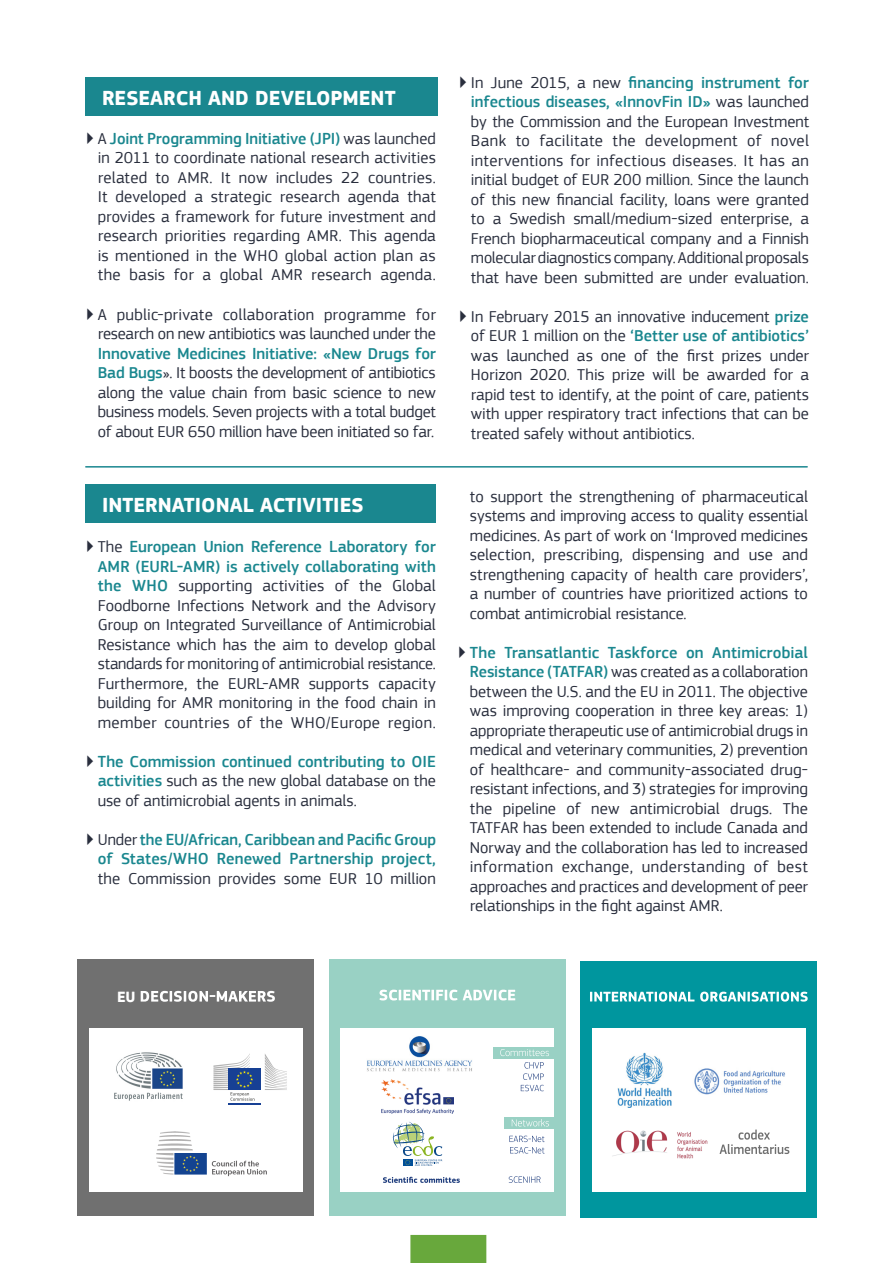
<style>
.page{position:relative;width:893px;height:1263px;background:#fff}
.page>*{position:absolute;margin:0;border:0;box-sizing:border-box;transform-origin:0 0}
.t1{font:700 21px "EC Square Sans Pro";color:#fff}
.t2{font:16.5px/19.5px "EC Square Sans Pro";letter-spacing:-.005em;color:#292e3d;text-align:justify}
.t3{font:500 16.5px/19.5px "EC Square Sans Pro";color:#1a878f;text-align:justify}
.t4{font:700 15.3px "EC Square Sans Pro";color:#fff}
.s1{font-weight:700}
.s2{font-weight:500;color:#1a878f}
.s3{font-weight:700;color:#292e3d}
.s4{font-weight:400;color:#292e3d}
</style>
<div class="page">
<div style="left:410px;top:1235px;width:76px;height:28px;background:#68a83c"></div>
<div style="left:85px;top:78px;width:353px;height:38px;background:#1a878f"></div>
<div style="left:85px;top:485px;width:351px;height:38px;background:#1a878f"></div>
<hr style="left:86px;top:466px;width:721px;height:2px;background:#1a878f">
<div style="left:329px;top:959px;width:237px;height:256px;background:#99d1c4"></div>
<div style="left:341px;top:1028px;width:213px;height:164px;background:#fff"></div>
<svg style="left:379px;top:990px;width:78px;height:10px"></svg>
<svg style="left:463px;top:990px;width:52px;height:10px"></svg>
<svg style="left:393px;top:1122px;width:49px;height:44px"></svg>
<img style="left:381px;top:1079px;width:72px;height:34px">
<img style="left:367px;top:1036px;width:105px;height:35px">
<svg style="left:521px;top:1062px;width:23px;height:29px"></svg>
<svg style="left:509px;top:1136px;width:36px;height:17px"></svg>
<svg style="left:509px;top:1176px;width:31px;height:7px"></svg>
<div style="left:494px;top:1047px;width:61px;height:11px;background:#99d1c4"></div>
<svg style="left:500px;top:1049px;width:49px;height:7px"></svg>
<div style="left:504px;top:1117px;width:51px;height:12px;background:#99d1c4"></div>
<svg style="left:512px;top:1119px;width:37px;height:7px"></svg>
<svg style="left:383px;top:1177px;width:77px;height:6px"></svg>
<div style="left:580px;top:961px;width:237px;height:256px;background:#00969e"></div>
<div style="left:592px;top:1028px;width:213px;height:164px;background:#fff"></div>
<img style="left:694px;top:1068px;width:91px;height:27px">
<img style="left:613px;top:1130px;width:95px;height:29px">
<img style="left:617px;top:1052px;width:54px;height:55px">
<svg style="left:590px;top:992px;width:104px;height:9px"></svg>
<svg style="left:700px;top:992px;width:108px;height:10px"></svg>
<svg style="left:720px;top:1129px;width:69px;height:25px"></svg>
<div style="left:78px;top:959px;width:236px;height:256px;background:#707070"></div>
<div style="left:89px;top:1028px;width:214px;height:164px;background:#fff"></div>
<img style="left:157px;top:1131px;width:110px;height:45px">
<img style="left:114px;top:1052px;width:69px;height:49px">
<svg style="left:265px;top:1054px;width:22px;height:36px"></svg>
<div style="left:228px;top:1068px;width:33px;height:22px;background:#174094"></div>
<svg style="left:213px;top:1054px;width:42px;height:47px"></svg>
<hr style="left:228px;top:1103px;width:33px;height:2px;background:#174094">
<svg style="left:141px;top:991px;width:134px;height:11px"></svg>
<p class="t1" style="left:102px;top:85px;width:295px">RESEARCH AND DEVELOPMENT</p>
<p class="t2" style="left:98px;top:129px;width:340px;text-indent:-13px"><span class="s1">▶</span> A <span class="s2">Joint Programming Initiative (JPI)</span> was launched in 2011 to coordinate national research activities related to AMR. It now includes 22 countries.<br>It developed a strategic research agenda that provides a framework for future investment and research priorities regarding AMR. This agenda is mentioned in the WHO global action plan as the basis for a global AMR research agenda.</p>
<p class="t2" style="left:98px;top:304px;width:340px;text-indent:-13px"><span class="s1">▶</span> A public-private collaboration programme for research on new antibiotics was launched under the <span class="s2">Innovative Medicines Initiative: «New Drugs for Bad Bugs</span>». It boosts the development of antibiotics along the value chain from basic science to new business models. Seven projects with a total budget of about EUR 650 million have been initiated so far.</p>
<p class="t1" style="left:102px;top:492px;width:263px">INTERNATIONAL ACTIVITIES</p>
<p class="t2" style="left:98px;top:537px;width:340px;text-indent:-13px"><span class="s1">▶</span> The <span class="s2">European Union Reference Laboratory for AMR (EURL-AMR) is actively collaborating with the WHO</span> supporting activities of the Global Foodborne Infections Network and the Advisory Group on Integrated Surveillance of Antimicrobial Resistance which has the aim to develop global standards for monitoring of antimicrobial resistance.<br>Furthermore, the EURL-AMR supports capacity building for AMR monitoring in the food chain in member countries of the WHO/Europe region.</p>
<p class="t2" style="left:98px;top:752px;width:340px;text-indent:-13px"><span class="s1">▶</span> <span class="s2">The Commission continued contributing to OIE activities</span> such as the new global database on the use of antimicrobial agents in animals.</p>
<p class="t3" style="left:98px;top:830px;width:340px;text-indent:-13px"><span class="s3">▶</span> <span class="s4">Under</span> the EU/African, Caribbean and Pacific Group of States/WHO Renewed Partnership project, <span class="s4">the Commission provides some EUR 10 million</span></p>
<p class="t2" style="left:471px;top:73px;width:340px;text-indent:-13px"><span class="s1">▶</span> In June 2015, a new <span class="s2">financing instrument for infectious diseases, «InnovFin ID»</span> was launched by the Commission and the European Investment Bank to facilitate the development of novel interventions for infectious diseases. It has an initial budget of EUR 200 million. Since the launch of this new financial facility, loans were granted to a Swedish small/medium-sized enterprise, a French biopharmaceutical company and a Finnish molecular diagnostics company. Additional proposals that have been submitted are under evaluation.</p>
<p class="t2" style="left:471px;top:307px;width:340px;text-indent:-13px"><span class="s1">▶</span> In February 2015 an innovative inducement <span class="s2">prize </span>of EUR 1 million on the <span class="s2">‘Better use of antibiotics’ </span>was launched as one of the first prizes under Horizon 2020. This prize will be awarded for a rapid test to identify, at the point of care, patients with upper respiratory tract infections that can be treated safely without antibiotics.</p>
<p class="t2" style="left:470px;top:487px;width:340px">to support the strengthening of pharmaceutical systems and improving access to quality essential medicines. As part of work on ‘Improved medicines selection, prescribing, dispensing and use and strengthening capacity of health care providers’, a number of countries have prioritized actions to combat antimicrobial resistance.</p>
<p class="t2" style="left:470px;top:643px;width:340px;text-indent:-13px"><span class="s1">▶</span> <span class="s2">The Transatlantic Taskforce on Antimicrobial Resistance (TATFAR)</span> was created as a collaboration between the U.S. and the EU in 2011. The objective was improving cooperation in three key areas: 1) appropriate therapeutic use of antimicrobial drugs in medical and veterinary communities, 2) prevention of healthcare- and community-associated drug&shy;resistant infections, and 3) strategies for improving the pipeline of new antimicrobial drugs. The TATFAR has been extended to include Canada and Norway and the collaboration has led to increased information exchange, understanding of best approaches and practices and development of peer relationships in the fight against AMR.</p>
<p class="t4" style="left:117px;top:987px;width:20px">EU</p>
</div>
